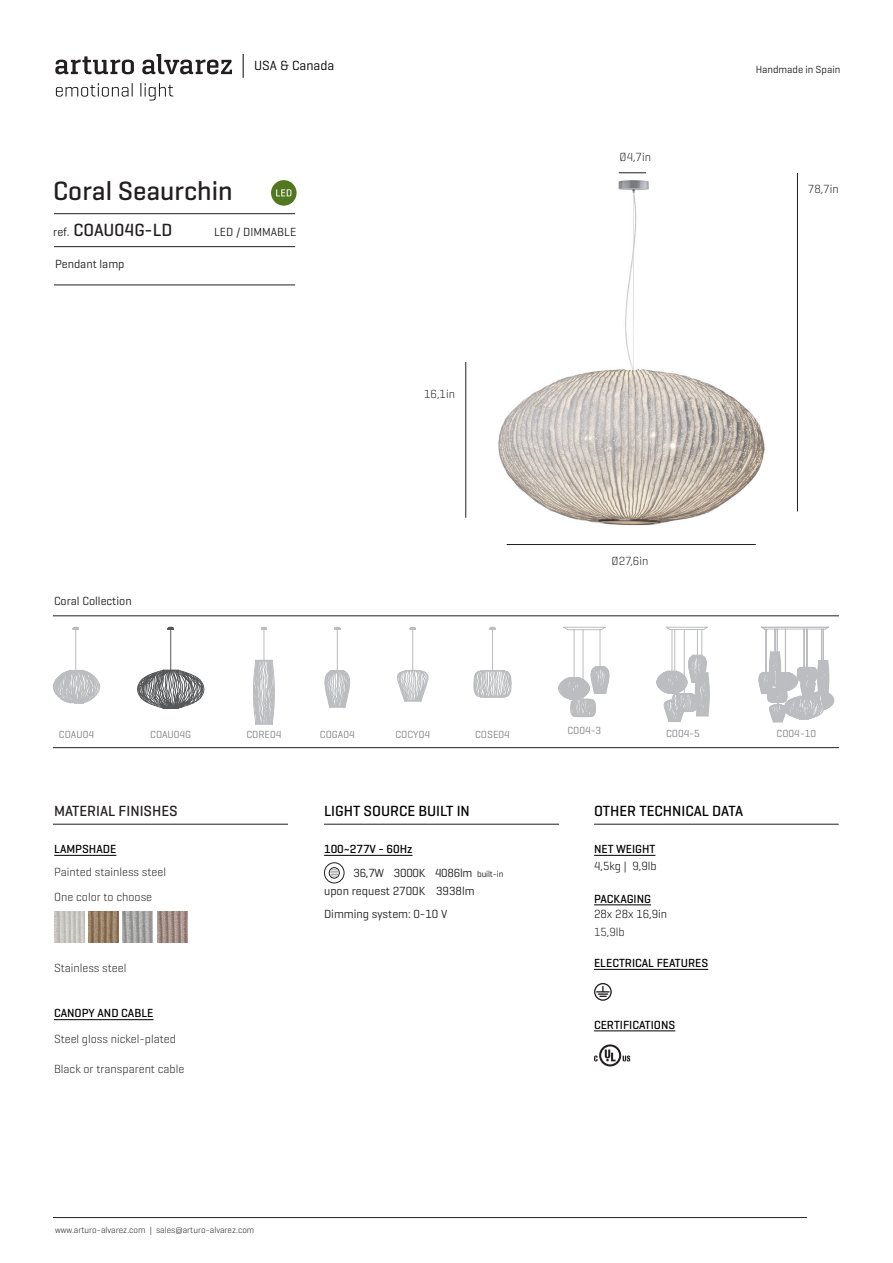
<style>
.page{position:relative;width:893px;height:1263px;background:#fff}
.page>*{position:absolute;margin:0;border:0;box-sizing:border-box;transform-origin:0 0}
.t1{font:500 27px "Geogrotesque";color:#231f20}
.t2{font:500 18px "Geogrotesque";color:#231f20}
.t3{font:500 15px "Geogrotesque";color:#000}
.t4{font:500 15px "Geogrotesque";color:#231f20}
.t5{font:13.5px "Geogrotesque";color:#000}
.t6{font:300 12px/25.5px "Geogrotesque";color:#231f20}
.t7{font:12px/22.5px "Geogrotesque";color:#231f20}
.t8{font:500 12px "Geogrotesque";color:#000}
.t9{font:12px/24px "Geogrotesque";letter-spacing:-.02em;color:#231f20}
.t10{font:300 12px "Geogrotesque";color:#000}
.t11{font:10.5px "Geogrotesque";color:#808285}
.t12{font:10.5px "Geogrotesque";color:#231f20}
.t13{font:300 9px "Geogrotesque";color:#231f20}
.s1{font-weight:400;font-size:12px}
.s2{font-weight:500;color:#000}
.s3{font-size:9px}
</style>
<div class="page">
<hr style="left:54px;top:213px;width:241px;height:1px;background:#231f20">
<hr style="left:54px;top:246px;width:241px;height:1px;background:#231f20">
<hr style="left:53px;top:824px;width:235px;height:1px;background:#231f20">
<hr style="left:594px;top:824px;width:245px;height:1px;background:#231f20">
<hr style="left:54px;top:285px;width:241px;height:1px;background:#231f20">
<hr style="left:53px;top:615px;width:786px;height:1px;background:#231f20">
<hr style="left:53px;top:747px;width:786px;height:1px;background:#231f20">
<hr style="left:53px;top:1217px;width:754px;height:1px;background:#231f20">
<svg style="left:253px;top:627px;width:22px;height:98px"></svg>
<svg style="left:324px;top:627px;width:26px;height:81px"></svg>
<svg style="left:397px;top:627px;width:32px;height:75px"></svg>
<svg style="left:473px;top:627px;width:39px;height:71px"></svg>
<svg style="left:53px;top:627px;width:47px;height:77px"></svg>
<svg style="left:137px;top:627px;width:67px;height:82px"></svg>
<svg style="left:558px;top:627px;width:51px;height:91px"></svg>
<svg style="left:656px;top:627px;width:54px;height:95px"></svg>
<svg style="left:759px;top:627px;width:75px;height:96px"></svg>
<hr style="left:594px;top:855px;width:61px;height:1px;background:#000">
<hr style="left:594px;top:904px;width:57px;height:1px;background:#000">
<hr style="left:594px;top:969px;width:114px;height:1px;background:#000">
<hr style="left:594px;top:1030px;width:81px;height:1px;background:#000">
<img style="left:498px;top:172px;width:267px;height:354px">
<hr style="left:797px;top:173px;width:1px;height:338px;background:#231f20">
<hr style="left:465px;top:362px;width:1px;height:156px;background:#231f20">
<hr style="left:507px;top:544px;width:249px;height:1px;background:#231f20">
<svg style="left:619px;top:172px;width:27px;height:1px"></svg>
<svg style="left:594px;top:1044px;width:36px;height:22px"></svg>
<svg style="left:594px;top:983px;width:18px;height:18px"></svg>
<svg style="left:55px;top:56px;width:79px;height:18px"></svg>
<svg style="left:142px;top:54px;width:90px;height:20px"></svg>
<svg style="left:56px;top:83px;width:77px;height:14px"></svg>
<svg style="left:140px;top:83px;width:33px;height:17px"></svg>
<svg style="left:243px;top:54px;width:1px;height:24px"></svg>
<hr style="left:54px;top:1019px;width:99px;height:1px;background:#000">
<img style="left:54px;top:912px;width:31px;height:30px">
<img style="left:88px;top:912px;width:31px;height:30px">
<img style="left:122px;top:912px;width:31px;height:30px">
<img style="left:157px;top:912px;width:31px;height:30px">
<hr style="left:54px;top:855px;width:62px;height:1px;background:#000">
<div style="left:271px;top:180px;width:26px;height:26px;background:#51771f;border-radius:50%"></div>
<svg style="left:276px;top:189px;width:15px;height:7px"></svg>
<hr style="left:324px;top:824px;width:235px;height:1px;background:#231f20">
<hr style="left:324px;top:855px;width:89px;height:1px;background:#000">
<div style="left:324px;top:862px;width:20px;height:21px;border:1px solid #231f20;border-radius:50%"></div>
<div style="left:329px;top:867px;width:11px;height:11px;border:1px solid #231f20;border-radius:50%"></div>
<svg style="left:330px;top:869px;width:8px;height:8px"></svg>
<p class="t5" style="left:254px;top:57px;width:82px">USA &amp; Canada</p>
<h1 class="t1" style="left:53px;top:174px;width:181px">Coral Seaurchin</h1>
<h2 class="t2" style="left:53px;top:219px;width:121px"><span class="s1">ref.</span> COAU04G-LD</h2>
<p class="t7" style="left:214px;top:220px;width:84px">LED / DIMMABLE</p>
<p class="t7" style="left:55px;top:253px;width:71px">Pendant lamp</p>
<p class="t7" style="left:54px;top:590px;width:79px">Coral Collection</p>
<p class="t6" style="left:424px;top:381px;width:32px">16,1in</p>
<p class="t6" style="left:620px;top:144px;width:33px">Ø4,7in</p>
<p class="t12" style="left:756px;top:63px;width:86px">Handmade in Spain</p>
<p class="t6" style="left:808px;top:176px;width:32px">78,7in</p>
<p class="t6" style="left:612px;top:547px;width:38px">Ø27,6in</p>
<p class="t11" style="left:59px;top:727px;width:37px">COAU04</p>
<p class="t11" style="left:150px;top:727px;width:43px">COAU04G</p>
<p class="t11" style="left:320px;top:727px;width:36px">COGA04</p>
<p class="t11" style="left:395px;top:727px;width:36px">COCY04</p>
<p class="t11" style="left:475px;top:727px;width:36px">COSE04</p>
<p class="t11" style="left:567px;top:724px;width:35px">CO04-3</p>
<p class="t11" style="left:666px;top:726px;width:35px">CO04-5</p>
<p class="t11" style="left:777px;top:726px;width:41px">CO04-10</p>
<p class="t11" style="left:246px;top:727px;width:37px">CORE04</p>
<p class="t4" style="left:54px;top:802px;width:125px">MATERIAL FINISHES</p>
<p class="t8" style="left:54px;top:841px;width:64px">LAMPSHADE</p>
<p class="t6" style="left:54px;top:858px;width:113px">Painted stainless steel<br>One color to choose</p>
<p class="t6" style="left:54px;top:955px;width:74px">Stainless steel</p>
<p class="t8" style="left:54px;top:1006px;width:101px">CANOPY AND CABLE</p>
<p class="t6" style="left:54px;top:1026px;width:124px">Steel gloss nickel-plated</p>
<p class="t6" style="left:54px;top:1056px;width:132px">Black or transparent cable</p>
<p class="t13" style="left:55px;top:1224px;width:201px">www.arturo-alvarez.com | sales@arturo-alvarez.com</p>
<p class="t3" style="left:324px;top:802px;width:147px">LIGHT SOURCE BUILT IN</p>
<p class="t9" style="left:353px;top:837px;width:151px;text-indent:-29px"><span class="s2">100~277V - 60Hz<br></span>36,7W 3000K 4086lm <span class="s3">built-in</span></p>
<p class="t7" style="left:324px;top:879px;width:152px">upon request 2700K 3938lm<br>Dimming system: 0-10 V</p>
<p class="t3" style="left:594px;top:802px;width:151px">OTHER TECHNICAL DATA</p>
<p class="t8" style="left:594px;top:841px;width:63px">NET WEIGHT</p>
<p class="t10" style="left:594px;top:858px;width:64px">4,5kg | 9,9lb</p>
<p class="t8" style="left:594px;top:891px;width:58px">PACKAGING</p>
<p class="t10" style="left:594px;top:906px;width:75px">28x 28x 16,9in</p>
<p class="t6" style="left:594px;top:918px;width:32px">15,9lb</p>
<p class="t8" style="left:594px;top:955px;width:116px">ELECTRICAL FEATURES</p>
<p class="t8" style="left:594px;top:1017px;width:83px">CERTIFICATIONS</p>
</div>
